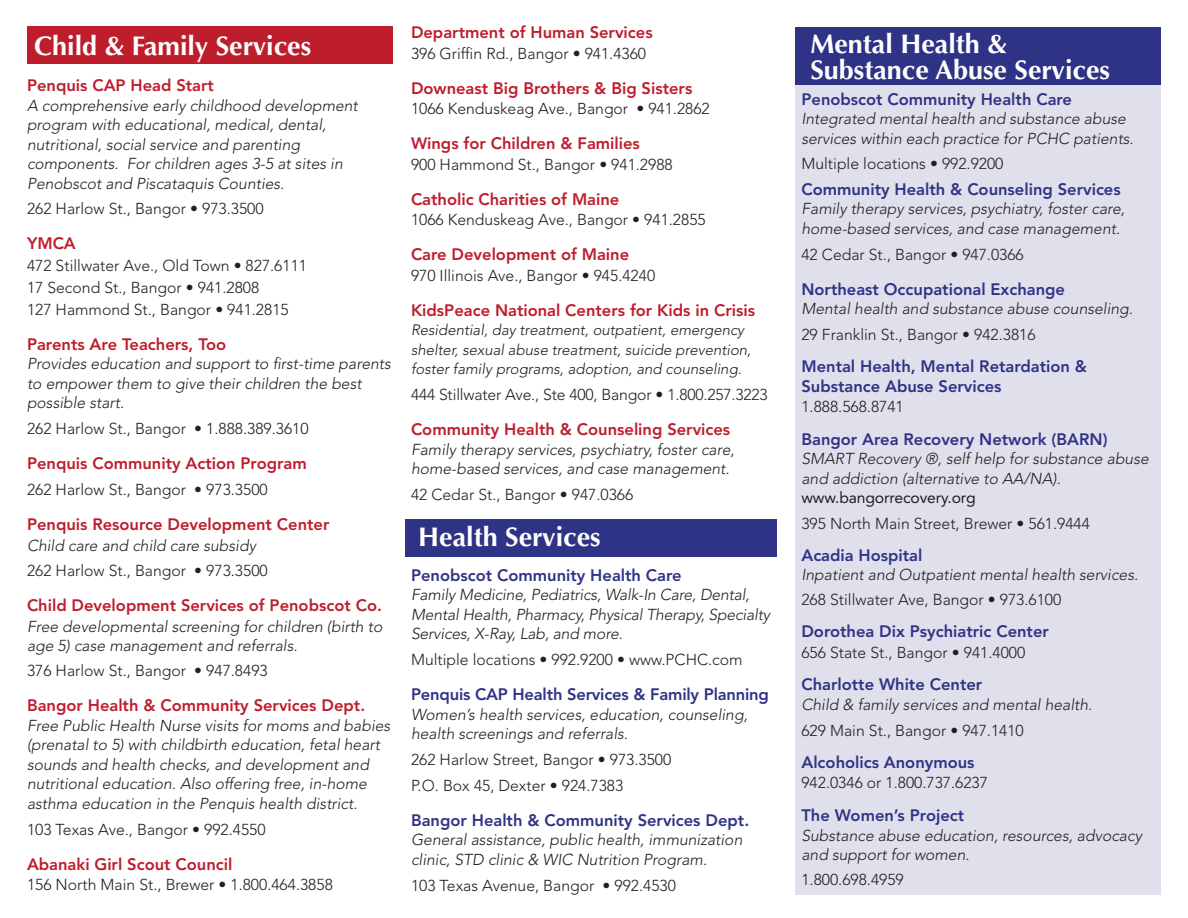
<style>
.page{position:relative;width:1188px;height:918px;background:#fff}
.page>*{position:absolute;margin:0;border:0;box-sizing:border-box;transform-origin:0 0}
.t1{font:700 27px "Optima LT Std";color:#fff}
.t2{font:800 16.5px "Avenir LT Std";color:#be1d2c}
.t3{font:800 16.5px/19.8px "Avenir LT Std";color:#2f3385}
.t4{font:italic 300 15.75px/19.5px "Avenir LT Std";color:#231f20}
.t5{font:300 15.75px "Avenir LT Std";color:#231f20}
.t6{font:italic 300 15px/19.5px "Avenir LT Std";color:#231f20}
.s1{font-weight:400;font-style:normal}
</style>
<div class="page">
<div style="left:796px;top:30px;width:365px;height:865px;background:#e0e0ec"></div>
<div style="left:27px;top:26px;width:366px;height:38px;background:#be1d2c"></div>
<div style="left:405px;top:519px;width:372px;height:38px;background:#2f3385"></div>
<div style="left:795px;top:27px;width:366px;height:58px;background:#2f3385"></div>
<p class="t1" style="left:34px;top:30px;width:279px">Child &amp; Family Services</p>
<p class="t2" style="left:27px;top:76px;width:188px">Penquis CAP Head Start</p>
<p class="t4" style="left:27px;top:96px;width:332px">A comprehensive early childhood development program with educational, medical, dental, nutritional, social service and parenting components. For children ages 3-5 at sites in Penobscot and Piscataquis Counties.</p>
<p class="t5" style="left:27px;top:200px;width:238px">262 Harlow St., Bangor • 973.3500</p>
<p class="t2" style="left:27px;top:234px;width:50px">YMCA</p>
<p class="t5" style="left:27px;top:257px;width:282px">472 Stillwater Ave., Old Town • 827.6111</p>
<p class="t5" style="left:27px;top:278px;width:234px">17 Second St., Bangor • 941.2808</p>
<p class="t5" style="left:27px;top:300px;width:263px">127 Hammond St., Bangor • 941.2815</p>
<p class="t2" style="left:27px;top:334px;width:201px">Parents Are Teachers, Too</p>
<p class="t4" style="left:27px;top:355px;width:365px">Provides education and support to first-time parents to empower them to give their children the best possible start.</p>
<p class="t5" style="left:27px;top:419px;width:283px">262 Harlow St., Bangor • 1.888.389.3610</p>
<p class="t2" style="left:27px;top:454px;width:281px">Penquis Community Action Program</p>
<p class="t5" style="left:27px;top:480px;width:242px">262 Harlow St., Bangor • 973.3500</p>
<p class="t2" style="left:27px;top:515px;width:304px">Penquis Resource Development Center</p>
<p class="t4" style="left:27px;top:536px;width:231px">Child care and child care subsidy</p>
<p class="t5" style="left:27px;top:561px;width:242px">262 Harlow St., Bangor • 973.3500</p>
<p class="t2" style="left:27px;top:596px;width:356px">Child Development Services of Penobscot Co.</p>
<p class="t4" style="left:27px;top:617px;width:357px;line-height:18.9px">Free developmental screening for children (birth to age 5) case management and referrals.</p>
<p class="t5" style="left:27px;top:662px;width:242px">376 Harlow St., Bangor • 947.8493</p>
<p class="t2" style="left:27px;top:696px;width:340px">Bangor Health &amp; Community Services Dept.</p>
<p class="t4" style="left:27px;top:716px;width:365px">Free Public Health Nurse visits for moms and babies (prenatal to 5) with childbirth education, fetal heart sounds and health checks, and development and nutritional education. Also offering free, in-home asthma education in the Penquis health district.</p>
<p class="t5" style="left:27px;top:820px;width:240px">103 Texas Ave., Bangor • 992.4550</p>
<p class="t2" style="left:27px;top:854px;width:207px">Abanaki Girl Scout Council</p>
<p class="t5" style="left:27px;top:875px;width:307px">156 North Main St., Brewer • 1.800.464.3858</p>
<p class="t2" style="left:411px;top:23px;width:243px">Department of Human Services</p>
<p class="t5" style="left:411px;top:44px;width:237px">396 Griffin Rd., Bangor • 941.4360</p>
<p class="t2" style="left:411px;top:78px;width:283px">Downeast Big Brothers &amp; Big Sisters</p>
<p class="t5" style="left:411px;top:99px;width:300px">1066 Kenduskeag Ave., Bangor • 941.2862</p>
<p class="t2" style="left:411px;top:134px;width:230px">Wings for Children &amp; Families</p>
<p class="t5" style="left:411px;top:155px;width:263px">900 Hammond St., Bangor • 941.2988</p>
<p class="t2" style="left:411px;top:189px;width:210px">Catholic Charities of Maine</p>
<p class="t5" style="left:411px;top:210px;width:296px">1066 Kenduskeag Ave., Bangor • 941.2855</p>
<p class="t2" style="left:411px;top:245px;width:220px">Care Development of Maine</p>
<p class="t5" style="left:411px;top:266px;width:246px">970 Illinois Ave., Bangor • 945.4240</p>
<p class="t2" style="left:411px;top:300px;width:346px">KidsPeace National Centers for Kids in Crisis</p>
<p class="t6" style="left:411px;top:321px;width:342px">Residential, day treatment, outpatient, emergency shelter, sexual abuse treatment, suicide prevention, foster family programs, adoption, and counseling.</p>
<p class="t5" style="left:411px;top:385px;width:358px">444 Stillwater Ave., Ste 400, Bangor • 1.800.257.3223</p>
<p class="t2" style="left:411px;top:420px;width:321px">Community Health &amp; Counseling Services</p>
<p class="t4" style="left:411px;top:440px;width:325px">Family therapy services, psychiatry, foster care, home-based services, and case management.</p>
<p class="t5" style="left:411px;top:485px;width:224px">42 Cedar St., Bangor • 947.0366</p>
<p class="t1" style="left:418px;top:522px;width:184px">Health Services</p>
<p class="t3" style="left:411px;top:565px;width:272px">Penobscot Community Health Care</p>
<p class="t4" style="left:411px;top:586px;width:361px">Family Medicine, Pediatrics, Walk-In Care, Dental,<br>Mental Health, Pharmacy, Physical Therapy, Specialty<br>Services, X-Ray, Lab, and more.</p>
<p class="t5" style="left:411px;top:650px;width:333px">Multiple locations • 992.9200 • www.PCHC.com</p>
<p class="t3" style="left:411px;top:685px;width:359px">Penquis CAP Health Services &amp; Family Planning</p>
<p class="t4" style="left:411px;top:705px;width:338px">Women’s health services, education, counseling, health screenings and referrals.</p>
<p class="t5" style="left:411px;top:750px;width:262px">262 Harlow Street, Bangor • 973.3500</p>
<p class="t5" style="left:411px;top:776px;width:214px">P.O. Box 45, Dexter • 924.7383</p>
<p class="t3" style="left:411px;top:810px;width:340px">Bangor Health &amp; Community Services Dept.</p>
<p class="t4" style="left:411px;top:830px;width:333px">General assistance, public health, immunization clinic, STD clinic &amp; WIC Nutrition Program.</p>
<p class="t5" style="left:411px;top:876px;width:266px">103 Texas Avenue, Bangor • 992.4530</p>
<p class="t1" style="left:810px;top:28px;width:198px">Mental Health &amp;</p>
<p class="t1" style="left:810px;top:54px;width:301px">Substance Abuse Services</p>
<p class="t3" style="left:801px;top:89px;width:272px">Penobscot Community Health Care</p>
<p class="t4" style="left:801px;top:109px;width:334px">Integrated mental health and substance abuse services within each practice for PCHC patients.</p>
<p class="t5" style="left:801px;top:155px;width:204px">Multiple locations • 992.9200</p>
<p class="t3" style="left:801px;top:179px;width:321px">Community Health &amp; Counseling Services</p>
<p class="t4" style="left:801px;top:200px;width:325px">Family therapy services, psychiatry, foster care, home-based services, and case management.</p>
<p class="t5" style="left:801px;top:245px;width:224px">42 Cedar St., Bangor • 947.0366</p>
<p class="t3" style="left:801px;top:279px;width:265px">Northeast Occupational Exchange</p>
<p class="t4" style="left:801px;top:299px;width:333px">Mental health and substance abuse counseling.</p>
<p class="t5" style="left:801px;top:325px;width:236px">29 Franklin St., Bangor • 942.3816</p>
<p class="t3" style="left:801px;top:357px;width:287px">Mental Health, Mental Retardation &amp;<br>Substance Abuse Services</p>
<p class="t5" style="left:801px;top:398px;width:104px">1.888.568.8741</p>
<p class="t3" style="left:801px;top:429px;width:308px">Bangor Area Recovery Network (BARN)</p>
<p class="t4" style="left:801px;top:449px;width:349px">SMART Recovery ®, self help for substance abuse and addiction (alternative to AA/NA). <span class="s1">www.bangorrecovery.org</span></p>
<p class="t5" style="left:801px;top:514px;width:290px">395 North Main Street, Brewer • 561.9444</p>
<p class="t3" style="left:801px;top:545px;width:123px">Acadia Hospital</p>
<p class="t4" style="left:801px;top:566px;width:338px">Inpatient and Outpatient mental health services.</p>
<p class="t5" style="left:801px;top:591px;width:261px">268 Stillwater Ave, Bangor • 973.6100</p>
<p class="t3" style="left:801px;top:622px;width:249px">Dorothea Dix Psychiatric Center</p>
<p class="t5" style="left:801px;top:643px;width:225px">656 State St., Bangor • 941.4000</p>
<p class="t3" style="left:801px;top:674px;width:182px">Charlotte White Center</p>
<p class="t4" style="left:801px;top:695px;width:292px">Child &amp; family services and mental health.</p>
<p class="t5" style="left:801px;top:721px;width:224px">629 Main St., Bangor • 947.1410</p>
<p class="t3" style="left:801px;top:753px;width:175px">Alcoholics Anonymous</p>
<p class="t5" style="left:801px;top:774px;width:188px">942.0346 or 1.800.737.6237</p>
<p class="t3" style="left:801px;top:805px;width:164px">The Women’s Project</p>
<p class="t4" style="left:801px;top:826px;width:342px;line-height:18.9px">Substance abuse education, resources, advocacy and support for women.</p>
<p class="t5" style="left:801px;top:871px;width:104px">1.800.698.4959</p>
</div>
